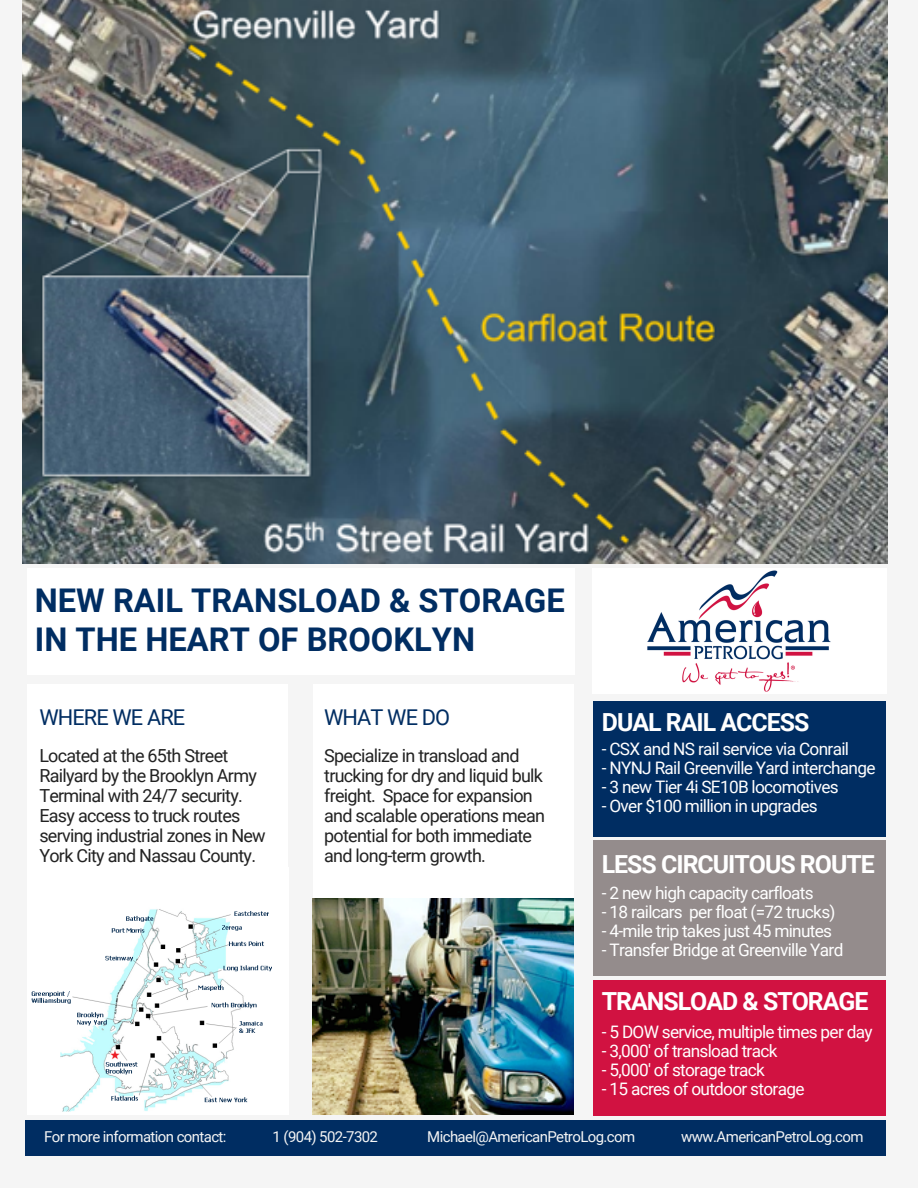
<style>
.page{position:relative;width:918px;height:1188px;background:#f5f5f5}
.page>*{position:absolute;margin:0;border:0;box-sizing:border-box;transform-origin:0 0}
.t1{font:700 32.7px/39.2px "Roboto";color:#002d62}
.t2{font:700 24.9px "Roboto";letter-spacing:-.04em;color:#fff}
.t3{font:21.75px "Roboto";letter-spacing:-.04em;color:#002d62}
.t4{font:18px/20.1px "Roboto";letter-spacing:-.04em;color:#222}
.t5{font:17.25px "Roboto";letter-spacing:-.04em;color:#fff}
.t6{font:15px "Roboto";letter-spacing:-.04em;color:#f5f5f5}
</style>
<div class="page">
<div style="left:593px;top:702px;width:293px;height:135px;background:#002d62"></div>
<div style="left:593px;top:841px;width:293px;height:135px;background:#948c8c"></div>
<div style="left:593px;top:980px;width:293px;height:135px;background:#d11241"></div>
<div style="left:105px;top:569px;width:469px;height:105px;background:#fff"></div>
<div style="left:27px;top:685px;width:261px;height:253px;background:#fff"></div>
<div style="left:25px;top:1120px;width:860px;height:35px;background:#002d62"></div>
<img style="left:23px;top:0;width:865px;height:564px">
<div style="left:313px;top:685px;width:261px;height:253px;background:#fff"></div>
<img style="left:31px;top:909px;width:241px;height:203px">
<img style="left:313px;top:899px;width:261px;height:216px">
<div style="left:757px;top:569px;width:130px;height:124px;background:#fff"></div>
<div style="left:593px;top:569px;width:129px;height:124px;background:#fff"></div>
<div style="left:27px;top:569px;width:110px;height:105px;background:#fff"></div>
<img style="left:647px;top:570px;width:184px;height:122px">
<h1 class="t1" style="left:35px;top:581px;width:532px">NEW RAIL TRANSLOAD &amp; STORAGE<br>IN THE HEART OF BROOKLYN</h1>
<p class="t3" style="left:39px;top:704px;width:147px">WHERE WE ARE</p>
<p class="t3" style="left:324px;top:704px;width:127px">WHAT WE DO</p>
<p class="t4" style="left:39px;top:745px;width:228px">Located at the 65th Street<br>Railyard by the Brooklyn Army<br>Terminal with 24/7 security.<br>Easy access to truck routes serving industrial zones in New<br>York City and Nassau County.</p>
<p class="t4" style="left:324px;top:745px;width:222px">Specialize in transload and trucking for dry and liquid bulk freight. Space for expansion and scalable operations mean potential for both immediate and long-term growth.</p>
<h2 class="t2" style="left:602px;top:708px;width:209px">DUAL RAIL ACCESS</h2>
<p class="t5" style="left:602px;top:739px;width:249px">- CSX and NS rail service via Conrail</p>
<p class="t5" style="left:602px;top:758px;width:275px">- NYNJ Rail Greenville Yard interchange</p>
<p class="t5" style="left:602px;top:777px;width:238px">- 3 new Tier 4i SE10B locomotives</p>
<p class="t5" style="left:602px;top:796px;width:217px">- Over $100 million in upgrades</p>
<h2 class="t2" style="left:602px;top:850px;width:274px">LESS CIRCUITOUS ROUTE</h2>
<p class="t5" style="left:602px;top:883px;width:213px">- 2 new high capacity carfloats</p>
<p class="t5" style="left:602px;top:902px;width:235px">- 18 railcars per float (=72 trucks)</p>
<p class="t5" style="left:602px;top:921px;width:232px">- 4-mile trip takes just 45 minutes</p>
<p class="t5" style="left:602px;top:940px;width:243px">- Transfer Bridge at Greenville Yard</p>
<h2 class="t2" style="left:602px;top:987px;width:268px">TRANSLOAD &amp; STORAGE</h2>
<p class="t5" style="left:602px;top:1022px;width:272px">- 5 DOW service, multiple times per day</p>
<p class="t5" style="left:602px;top:1041px;width:177px">- 3,000' of transload track</p>
<p class="t5" style="left:602px;top:1060px;width:165px">- 5,000' of storage track</p>
<p class="t5" style="left:602px;top:1079px;width:204px">- 15 acres of outdoor storage</p>
<p class="t6" style="left:44px;top:1128px;width:184px">For more information contact:</p>
<p class="t6" style="left:273px;top:1128px;width:107px">1 (904) 502-7302</p>
<p class="t6" style="left:427px;top:1128px;width:210px">Michael@AmericanPetroLog.com</p>
<p class="t6" style="left:681px;top:1128px;width:184px">www.AmericanPetroLog.com</p>
</div>
